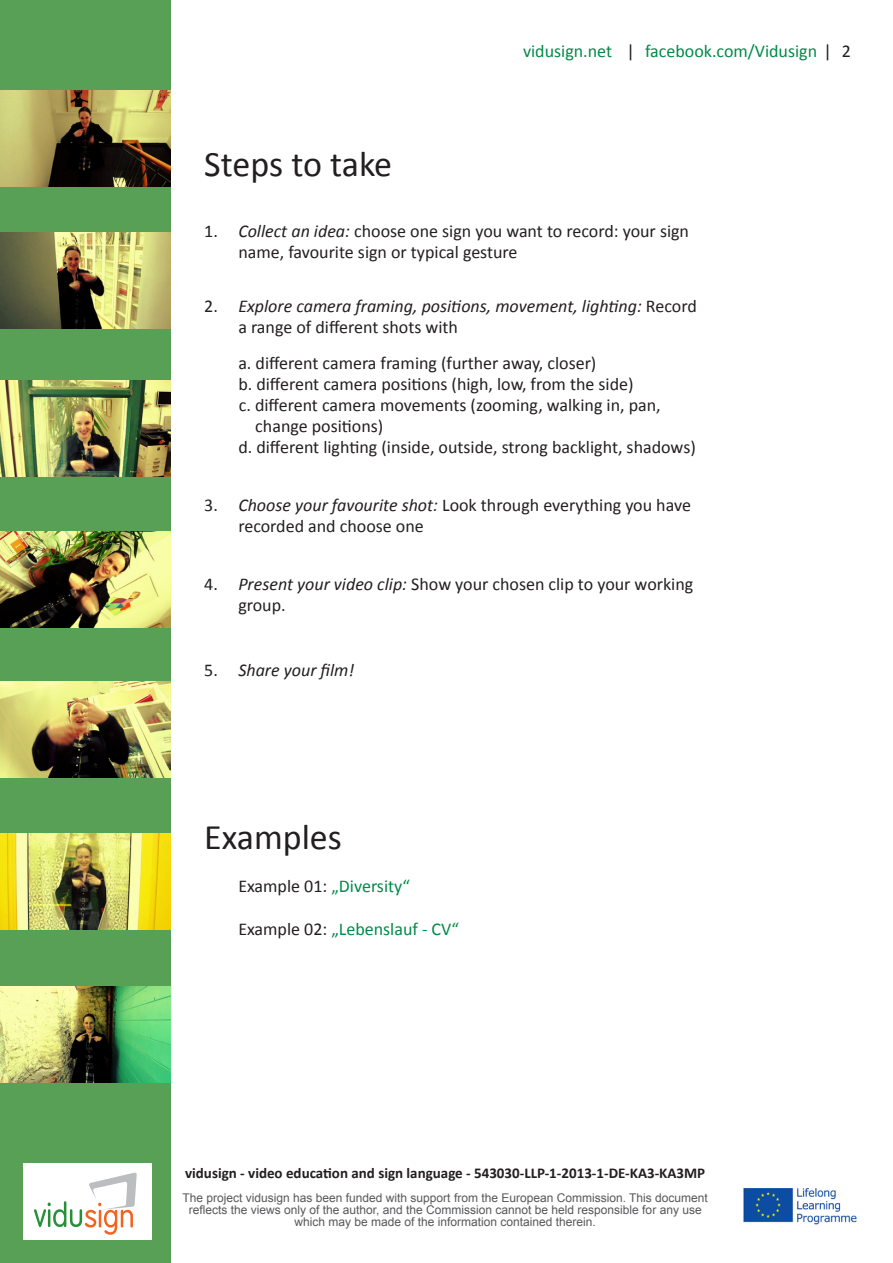
<style>
.page{position:relative;width:893px;height:1263px;background:#fff}
.page>*{position:absolute;margin:0;border:0;box-sizing:border-box;transform-origin:0 0}
.t1{font:36px "Calibri";color:#231f20}
.t2{font:18px/21px "Calibri";color:#231f20}
.t3{font:18px "Calibri";color:#008a49}
.t4{font:italic 18px "Calibri";color:#231f20}
.t5{font:700 15px "Calibri";color:#231f20}
.t6{font:12px/12px "Arial";color:#57585a;text-align:center}
.s1{font-style:italic}
.s2{font-style:normal}
.s3{color:#231f20}
</style>
<div class="page">
<div style="left:0;top:0;width:170px;height:1263px;background:#58a056"></div>
<img style="left:743px;top:1188px;width:114px;height:37px">
<img style="left:0;top:90px;width:170px;height:96px">
<img style="left:0;top:233px;width:170px;height:95px">
<img style="left:0;top:380px;width:170px;height:96px">
<img style="left:0;top:531px;width:170px;height:96px">
<img style="left:0;top:682px;width:170px;height:95px">
<img style="left:0;top:834px;width:170px;height:96px">
<img style="left:0;top:986px;width:170px;height:96px">
<div style="left:23px;top:1163px;width:129px;height:77px;background:#fff"></div>
<svg style="left:34px;top:1172px;width:103px;height:63px"></svg>
<p class="t1" style="left:204px;top:139px;width:189px">Steps to take</p>
<p class="t3" style="left:523px;top:38px;width:91px">vidusign.net</p>
<p class="t3" style="left:645px;top:38px;width:174px">facebook.com/Vidusign</p>
<p class="t2" style="left:842px;top:40px;width:11px">2</p>
<p class="t2" style="left:204px;top:220px;width:486px">1. <span class="s1">Collect an idea:</span> choose one sign you want to record: your sign</p>
<p class="t2" style="left:238px;top:241px;width:281px">name, favourite sign or typical gesture</p>
<p class="t4" style="left:204px;top:294px;width:494px"><span class="s2">2.</span> Explore camera framing, positions, movement, lighting: <span class="s2">Record</span></p>
<p class="t2" style="left:238px;top:316px;width:221px">a range of different shots with</p>
<p class="t2" style="left:238px;top:352px;width:360px">a. different camera framing (further away, closer)</p>
<p class="t2" style="left:238px;top:373px;width:397px">b. different camera positions (high, low, from the side)</p>
<p class="t2" style="left:255px;top:394px;width:407px;text-indent:-16px">c. different camera movements (zooming, walking in, pan, change positions)</p>
<p class="t2" style="left:238px;top:436px;width:459px">d. different lighting (inside, outside, strong backlight, shadows)</p>
<p class="t2" style="left:238px;top:494px;width:454px;text-indent:-34px">3. <span class="s1">Choose your favourite shot:</span> Look through everything you have recorded and choose one</p>
<p class="t2" style="left:238px;top:572px;width:456px;line-height:21.6px;text-indent:-34px">4. <span class="s1">Present your video clip:</span> Show your chosen clip to your working group.</p>
<p class="t4" style="left:204px;top:658px;width:152px"><span class="s2">5.</span> Share your film!</p>
<p class="t1" style="left:204px;top:812px;width:139px">Examples</p>
<p class="t3" style="left:238px;top:874px;width:173px"><span class="s3">Example 01:</span> „Diversity“</p>
<p class="t3" style="left:238px;top:917px;width:222px"><span class="s3">Example 02:</span> „Lebenslauf - CV“</p>
<p class="t5" style="left:185px;top:1162px;width:522px">vidusign - video education and sign language - 543030-LLP-1-2013-1-DE-KA3-KA3MP</p>
<p class="t6" style="left:182px;top:1191px;width:527px">The project vidusign has been funded with support from the European Commission. This document reflects the views only of the author, and the Commission cannot be held responsible for any use which may be made of the information contained therein.</p>
</div>
